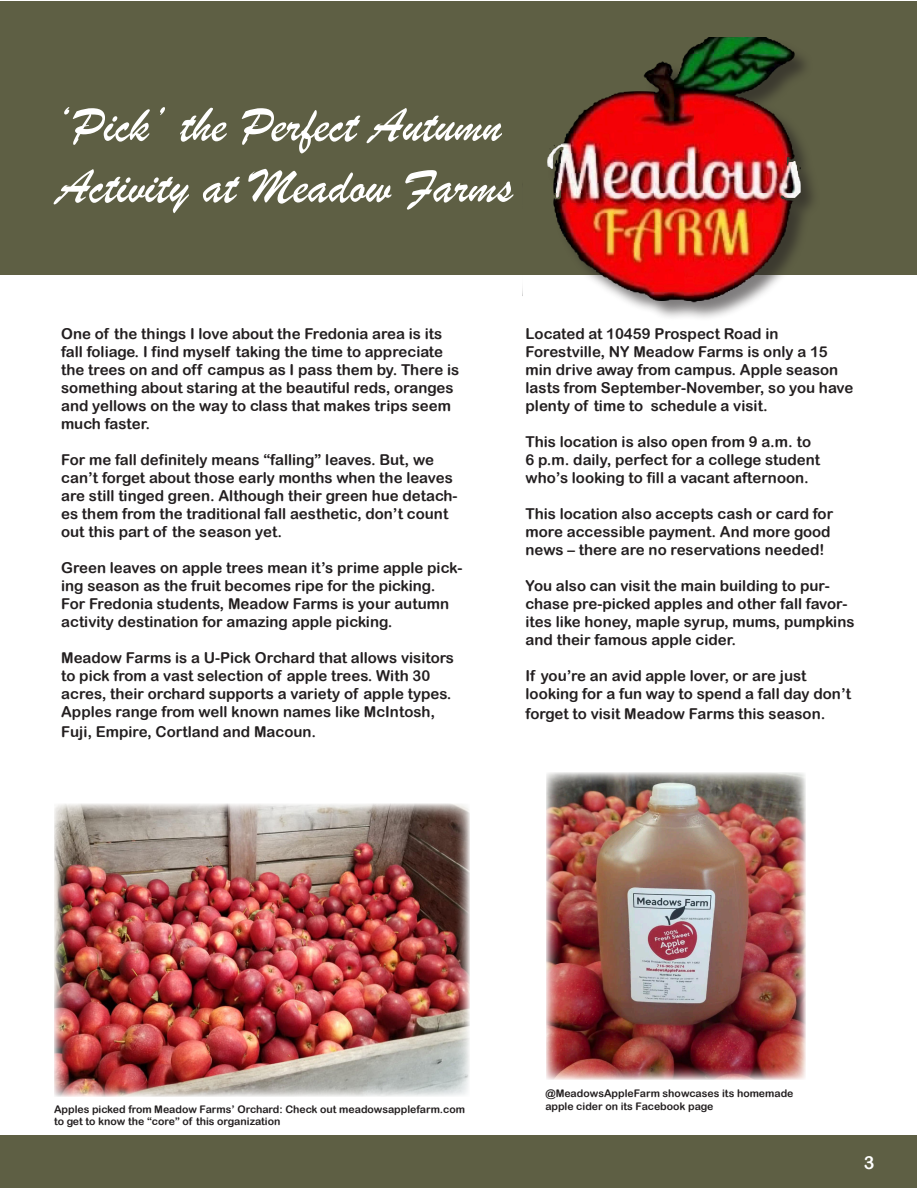
<style>
.page{position:relative;width:918px;height:1188px;background:#fff}
.page>*{position:absolute;margin:0;border:0;box-sizing:border-box;transform-origin:0 0}
.t1{font:51px "Brush Script";color:#fff}
.t2{font:18px "Arial Rounded MT Bold";color:#fff}
.t3{font:15px/18px "Arial Rounded MT Bold";color:#231f20}
.t4{font:10.5px/12.6px "Arial Rounded MT Bold";color:#231f20}
</style>
<div class="page">
<div style="left:1px;top:2px;width:916px;height:273px;background:#5e5f44"></div>
<div style="left:1px;top:1135px;width:916px;height:52px;background:#5e5f44"></div>
<img style="left:522px;top:38px;width:291px;height:280px">
<img style="left:54px;top:804px;width:416px;height:292px">
<img style="left:546px;top:773px;width:260px;height:307px">
<p class="t1" style="left:55px;top:94px;width:448px">‘Pick’ the Perfect Autumn</p>
<p class="t1" style="left:57px;top:155px;width:458px">Activity at Meadow Farms</p>
<p class="t3" style="left:61px;top:325px;width:400px">One of the things I love about the Fredonia area is its fall foliage. I find myself taking the time to appreciate the trees on and off campus as I pass them by. There is something about staring at the beautiful reds, oranges and yellows on the way to class that makes trips seem much faster.</p>
<p class="t3" style="left:61px;top:451px;width:398px">For me fall definitely means “falling” leaves. But, we can’t forget about those early months when the leaves are still tinged green. Although their green hue detach&shy;es them from the traditional fall aesthetic, don’t count out this part of the season yet.</p>
<p class="t3" style="left:61px;top:559px;width:403px">Green leaves on apple trees mean it’s prime apple pick&shy;ing season as the fruit becomes ripe for the picking.</p>
<p class="t3" style="left:61px;top:595px;width:389px">For Fredonia students, Meadow Farms is your autumn activity destination for amazing apple picking.</p>
<p class="t3" style="left:61px;top:649px;width:394px">Meadow Farms is a U-Pick Orchard that allows visitors to pick from a vast selection of apple trees. With 30 acres, their orchard supports a variety of apple types.<br>Apples range from well known names like McIntosh,</p>
<p class="t3" style="left:61px;top:723px;width:257px">Fuji, Empire, Cortland and Macoun.</p>
<p class="t3" style="left:526px;top:325px;width:254px">Located at 10459 Prospect Road in</p>
<p class="t3" style="left:526px;top:343px;width:329px">Forestville, NY Meadow Farms is only a 15 min drive away from campus. Apple season lasts from September-November, so you have plenty of time to schedule a visit.</p>
<p class="t3" style="left:526px;top:433px;width:287px">This location is also open from 9 a.m. to</p>
<p class="t3" style="left:526px;top:451px;width:296px">6 p.m. daily, perfect for a college student who’s looking to fill a vacant afternoon.</p>
<p class="t3" style="left:526px;top:505px;width:309px">This location also accepts cash or card for more accessible payment. And more good news – there are no reservations needed!</p>
<p class="t3" style="left:526px;top:577px;width:330px">You also can visit the main building to pur&shy;chase pre-picked apples and other fall favor&shy;ites like honey, maple syrup, mums, pumpkins and their famous apple cider.</p>
<p class="t3" style="left:526px;top:667px;width:327px">If you’re an avid apple lover, or are just looking for a fun way to spend a fall day don’t</p>
<p class="t3" style="left:526px;top:705px;width:301px">forget to visit Meadow Farms this season.</p>
<p class="t4" style="left:54px;top:1103px;width:413px">Apples picked from Meadow Farms’ Orchard: Check out meadowsapplefarm.com to get to know the “core” of this organization</p>
<p class="t4" style="left:545px;top:1087px;width:250px">@MeadowsAppleFarm showcases its homemade apple cider on its Facebook page</p>
<p class="t2" style="left:864px;top:1152px;width:12px">3</p>
</div>
